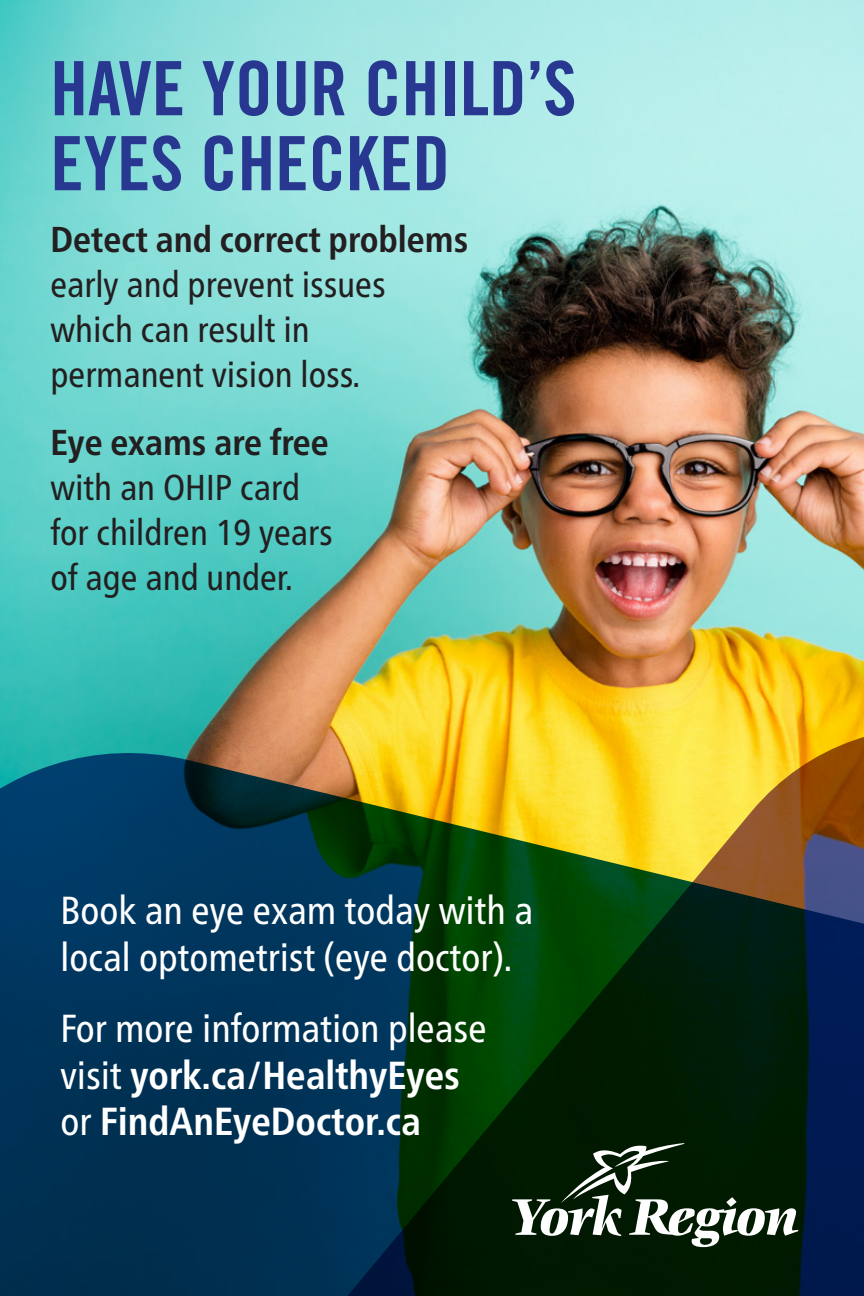
<style>
.page{position:relative;width:864px;height:1296px;background:#fff}
.page>*{position:absolute;margin:0;border:0;box-sizing:border-box;transform-origin:0 0}
.t1{font:75px/75px "Trade Gothic LT Pro Bd Cn 20";color:#283890}
.t2{font:700 condensed 39px/46.8px "Frutiger Neue LT Pro";color:#fff}
.t3{font:condensed 39px/46.8px "Frutiger Neue LT Pro";color:#fff}
.t4{font:condensed 36px/45px "Frutiger Neue LT Pro";color:#231f20}
.s1{font-weight:700}
.s2{font-weight:400}
</style>
<div class="page">
<img style="left:0;top:0;width:864px;height:714px">
<svg style="left:0;top:714px;width:864px;height:18px;background:#bfc251"></svg>
<svg style="left:0;top:732px;width:864px;height:564px;background:#224437"></svg>
<svg style="left:512px;top:1143px;width:286px;height:104px"></svg>
<p class="t1" style="left:50px;top:50px;width:528px">HAVE YOUR CHILD’S<br>EYES CHECKED</p>
<p class="t4" style="left:50px;top:216px;width:419px"><span class="s1">Detect and correct problems </span>early and prevent issues which can result in permanent vision loss.</p>
<p class="t4" style="left:50px;top:420px;width:284px"><span class="s1">Eye exams are free </span>with an OHIP card for children 19 years of age and under.</p>
<p class="t3" style="left:61px;top:887px;width:474px">Book an eye exam today with a local optometrist (eye doctor).</p>
<p class="t2" style="left:61px;top:1005px;width:428px"><span class="s2">For more information please visit</span> york.ca/HealthyEyes <span class="s2">or</span> FindAnEyeDoctor.ca</p>
</div>
